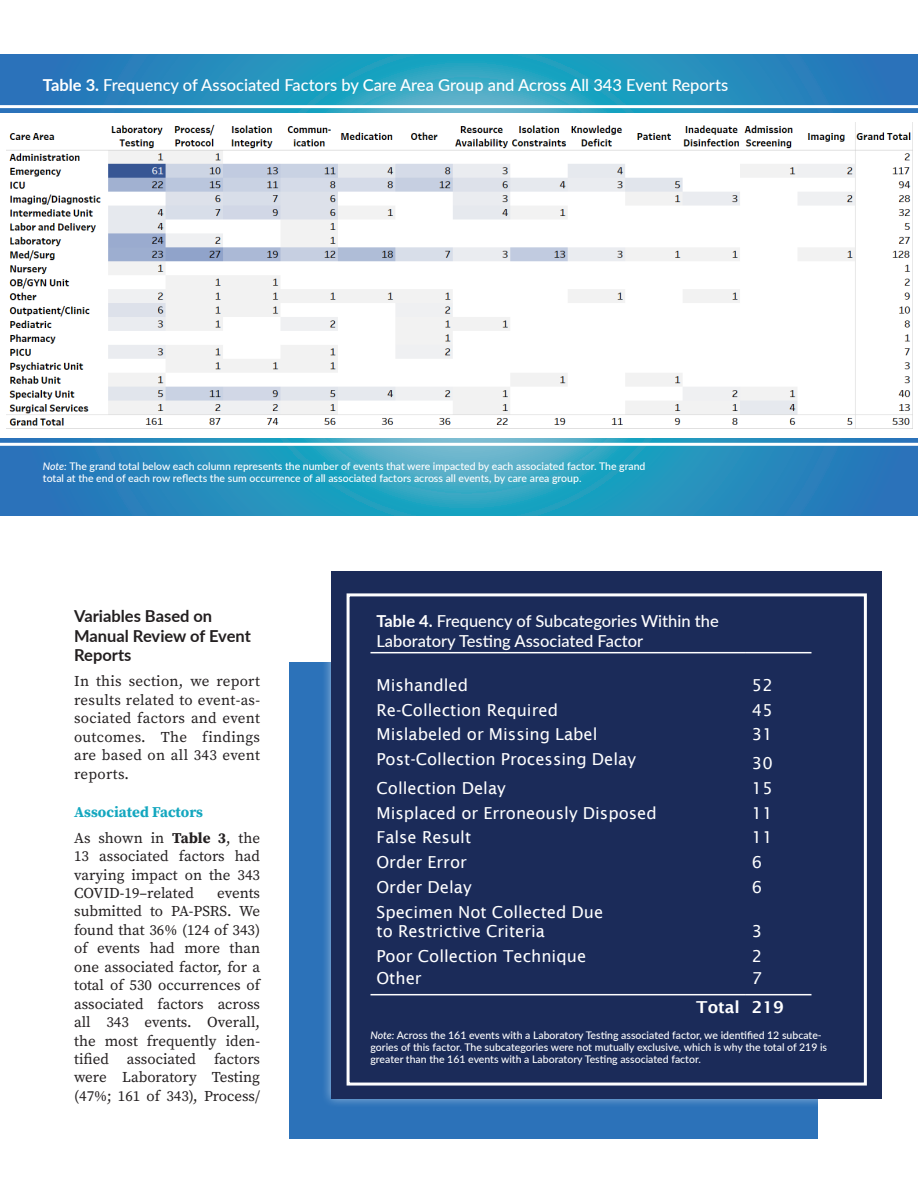
<style>
.page{position:relative;width:918px;height:1188px;background:#fff}
.page>*{position:absolute;margin:0;border:0;box-sizing:border-box;transform-origin:0 0}
.t1{font:16.5px/19.5px "Lucida Sans";color:#fff}
.footnotes{font:500 16.5px/19.5px "Lato";color:#fff}
.subheadings{font:700 16.5px/19.5px "Lato";color:#231f20}
.t2{font:600 16.5px "Lucida Sans";color:#fff}
.Body_copy{font:15px/18.5px "Source Serif Pro";color:#231f20;text-align:justify}
.sub_sub_heading{font:700 15px "Source Serif Pro";color:#13a7bf}
.subheadings-2{font:500 10.5px/12px "Lato";color:#fff}
.s1{font-weight:700}
.s2{font-style:italic}
</style>
<div class="page">
<svg style="left:0;top:54px;width:918px;height:462px;background:#2990be"></svg>
<svg style="left:0;top:105px;width:918px;height:341px"></svg>
<div style="left:290px;top:663px;width:528px;height:476px;background:#2c72b9"></div>
<div style="left:321px;top:561px;width:571px;height:547px;background:#fff;opacity:.51"></div>
<div style="left:331px;top:571px;width:551px;height:527px;background:#1b2b59"></div>
<hr style="left:370px;top:994px;width:376px;height:1px;background:#fff">
<hr style="left:746px;top:994px;width:65px;height:1px;background:#fff">
<hr style="left:370px;top:652px;width:376px;height:1px;background:#fff">
<hr style="left:746px;top:652px;width:65px;height:1px;background:#fff">
<div style="left:347px;top:593px;width:520px;height:493px;border:3px solid #fff"></div>
<p class="footnotes" style="left:43px;top:74px;width:687px"><span class="s1">Table 3.</span> Frequency of Associated Factors by Care Area Group and Across All 343 Event Reports</p>
<p class="subheadings-2" style="left:43px;top:459px;width:604px"><span class="s2">Note:</span> The grand total below each column represents the number of events that were impacted by each associated factor. The grand total at the end of each row reflects the sum occurrence of all associated factors across all events, by care area group.</p>
<p class="subheadings" style="left:74px;top:606px;width:178px">Variables Based on<br>Manual Review of Event<br>Reports</p>
<p class="Body_copy" style="left:74px;top:672px;width:187px">In this section, we report results related to event-as&shy;sociated factors and event outcomes. The findings are based on all 343 event reports.</p>
<p class="sub_sub_heading" style="left:74px;top:802px;width:130px">Associated Factors</p>
<p class="Body_copy" style="left:74px;top:828px;width:187px">As shown in <span class="s1">Table 3</span>, the 13 associated factors had varying impact on the 343<br>COVID-19–related</p>
<p class="Body_copy" style="left:74px;top:884px;width:187px;text-indent:143px">events submitted to PA-PSRS. We found that 36% (124 of 343) of events had more than one associated factor, for a total of 530 occurrences of associated factors across all 343 events. Overall, the most frequently iden&shy;tified associated factors were Laboratory Testing (47%; 161 of 343), Process/</p>
<p class="footnotes" style="left:376px;top:611px;width:344px"><span class="s1">Table 4.</span> Frequency of Subcategories Within the<br>Laboratory Testing Associated Factor</p>
<p class="t1" style="left:376px;top:675px;width:93px">Mishandled</p>
<p class="t1" style="left:752px;top:675px;width:22px">52</p>
<p class="t1" style="left:376px;top:700px;width:183px">Re-Collection Required</p>
<p class="t1" style="left:752px;top:700px;width:22px">45</p>
<p class="t1" style="left:376px;top:725px;width:223px">Mislabeled or Missing Label</p>
<p class="t1" style="left:752px;top:725px;width:22px">31</p>
<p class="t1" style="left:376px;top:749px;width:261px">Post-Collection Processing Delay</p>
<p class="t1" style="left:752px;top:754px;width:22px">30</p>
<p class="t1" style="left:376px;top:778px;width:131px">Collection Delay</p>
<p class="t1" style="left:752px;top:778px;width:22px">15</p>
<p class="t1" style="left:376px;top:803px;width:282px">Misplaced or Erroneously Disposed</p>
<p class="t1" style="left:752px;top:803px;width:22px">11</p>
<p class="t1" style="left:376px;top:828px;width:96px">False Result</p>
<p class="t1" style="left:752px;top:828px;width:22px">11</p>
<p class="t1" style="left:376px;top:853px;width:92px">Order Error</p>
<p class="t1" style="left:752px;top:853px;width:12px">6</p>
<p class="t1" style="left:376px;top:877px;width:97px">Order Delay</p>
<p class="t1" style="left:752px;top:877px;width:12px">6</p>
<p class="t1" style="left:376px;top:902px;width:228px">Specimen Not Collected Due to Restrictive Criteria</p>
<p class="t1" style="left:752px;top:921px;width:12px">3</p>
<p class="t1" style="left:376px;top:946px;width:211px">Poor Collection Technique</p>
<p class="t1" style="left:376px;top:969px;width:47px">Other</p>
<p class="t1" style="left:752px;top:946px;width:12px">2</p>
<p class="t1" style="left:752px;top:969px;width:12px">7</p>
<p class="t2" style="left:696px;top:998px;width:45px">Total</p>
<p class="t2" style="left:752px;top:998px;width:33px">219</p>
<p class="subheadings-2" style="left:370px;top:1029px;width:458px"><span class="s2">Note:</span> Across the 161 events with a Laboratory Testing associated factor, we identified 12 subcate&shy;gories of this factor. The subcategories were not mutually exclusive, which is why the total of 219 is greater than the 161 events with a Laboratory Testing associated factor.</p>
</div>
